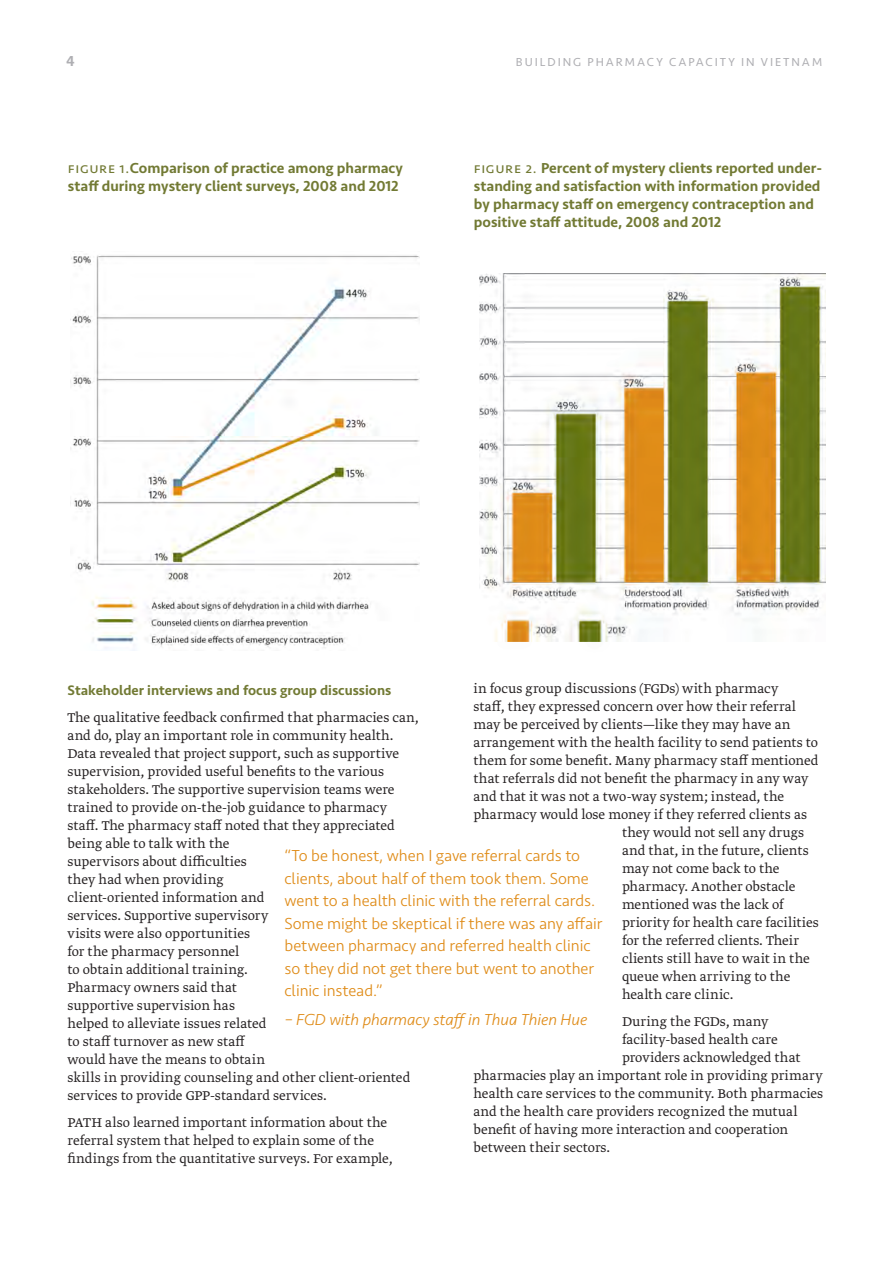
<style>
.page{position:relative;width:893px;height:1263px;background:#fff}
.page>*{position:absolute;margin:0;border:0;box-sizing:border-box;transform-origin:0 0}
.pullquote{font:300 16.5px/22.5px "Seravek";letter-spacing:-.005em;color:#df8b17}
.pullquote-2{font:italic 300 16.5px "Seravek";letter-spacing:-.005em;color:#df8b17}
.body{font:300 15px/18px "Greta Text Pro";letter-spacing:.005em;color:#231f20}
.figure_title{font:500 15px/18px "Seravek";color:#727a34}
.t1{font:500 15px "Seravek";color:#afafb3}
.headB{font:500 14.25px "Seravek";color:#727a34}
.t2{font:12px "Seravek";letter-spacing:.165em;color:#afafb3}
.s1{font-weight:400}
</style>
<div class="page">
<img style="left:70px;top:255px;width:349px;height:396px">
<img style="left:479px;top:273px;width:346px;height:369px">
<p class="t1" style="left:66px;top:52px;width:10px">4</p>
<p class="t2" style="left:516px;top:55px;width:308px">BUILDING PHARMACY CAPACITY IN VIETNAM</p>
<p class="figure_title" style="left:68px;top:159px;width:337px"><span class="s1">figure 1.</span>Comparison of practice among pharmacy staff during mystery client surveys, 2008 and 2012</p>
<p class="figure_title" style="left:474px;top:159px;width:350px"><span class="s1">figure 2.</span> Percent of mystery clients reported under&shy;standing and satisfaction with information provided by pharmacy staff on emergency contraception and positive staff attitude, 2008 and 2012</p>
<p class="body" style="left:473px;top:680px;width:306px">in focus group discussions (FGDs) with pharmacy</p>
<p class="body" style="left:473px;top:698px;width:324px">staff, they expressed concern over how their referral</p>
<p class="body" style="left:473px;top:716px;width:319px">may be perceived by clients—like they may have an</p>
<p class="body" style="left:473px;top:734px;width:346px">arrangement with the health facility to send patients to</p>
<p class="body" style="left:473px;top:752px;width:346px">them for some benefit. Many pharmacy staff mentioned</p>
<p class="body" style="left:473px;top:770px;width:336px">that referrals did not benefit the pharmacy in any way</p>
<p class="body" style="left:473px;top:788px;width:312px">and that it was not a two-way system; instead, the</p>
<p class="body" style="left:473px;top:806px;width:335px">pharmacy would lose money if they referred clients as</p>
<p class="body" style="left:622px;top:824px;width:184px">they would not sell any drugs</p>
<p class="body" style="left:622px;top:842px;width:188px">and that, in the future, clients</p>
<p class="body" style="left:622px;top:860px;width:159px">may not come back to the</p>
<p class="body" style="left:622px;top:878px;width:175px">pharmacy. Another obstacle</p>
<p class="body" style="left:622px;top:896px;width:163px">mentioned was the lack of</p>
<p class="body" style="left:622px;top:914px;width:198px">priority for health care facilities</p>
<p class="body" style="left:622px;top:932px;width:178px">for the referred clients. Their</p>
<p class="body" style="left:622px;top:950px;width:189px">clients still have to wait in the</p>
<p class="body" style="left:622px;top:968px;width:170px">queue when arriving to the</p>
<p class="body" style="left:622px;top:986px;width:113px">health care clinic.</p>
<p class="body" style="left:622px;top:1013px;width:148px">During the FGDs, many</p>
<p class="body" style="left:622px;top:1031px;width:157px">facility-based health care</p>
<p class="body" style="left:622px;top:1049px;width:180px">providers acknowledged that</p>
<p class="body" style="left:473px;top:1067px;width:351px">pharmacies play an important role in providing primary</p>
<p class="body" style="left:473px;top:1085px;width:351px">health care services to the community. Both pharmacies</p>
<p class="body" style="left:473px;top:1103px;width:326px">and the health care providers recognized the mutual</p>
<p class="body" style="left:473px;top:1121px;width:316px">benefit of having more interaction and cooperation</p>
<p class="body" style="left:473px;top:1139px;width:138px">between their sectors.</p>
<p class="headB" style="left:68px;top:682px;width:325px">Stakeholder interviews and focus group discussions</p>
<p class="body" style="left:68px;top:709px;width:353px">The qualitative feedback confirmed that pharmacies can, and do, play an important role in community health.<br>Data revealed that project support, such as supportive supervision, provided useful benefits to the various stakeholders. The supportive supervision teams were trained to provide on-the-job guidance to pharmacy staff. The pharmacy staff noted that they appreciated being able to talk with the<br>supervisors about difficulties<br>they had when providing<br>client-oriented information and<br>services. Supportive supervisory<br>visits were also opportunities<br>for the pharmacy personnel<br>to obtain additional training.<br>Pharmacy owners said that<br>supportive supervision has<br>helped to alleviate issues related<br>to staff turnover as new staff<br>would have the means to obtain<br>skills in providing counseling and other client-oriented services to provide GPP-standard services.</p>
<p class="body" style="left:68px;top:1114px;width:327px">PATH also learned important information about the referral system that helped to explain some of the findings from the quantitative surveys. For example,</p>
<p class="pullquote" style="left:284px;top:845px;width:320px">“To be honest, when I gave referral cards to clients, about half of them took them. Some went to a health clinic with the referral cards.<br>Some might be skeptical if there was any affair between pharmacy and referred health clinic so they did not get there but went to another clinic instead.”</p>
<p class="pullquote-2" style="left:284px;top:1010px;width:304px">– FGD with pharmacy staff in Thua Thien Hue</p>
</div>
